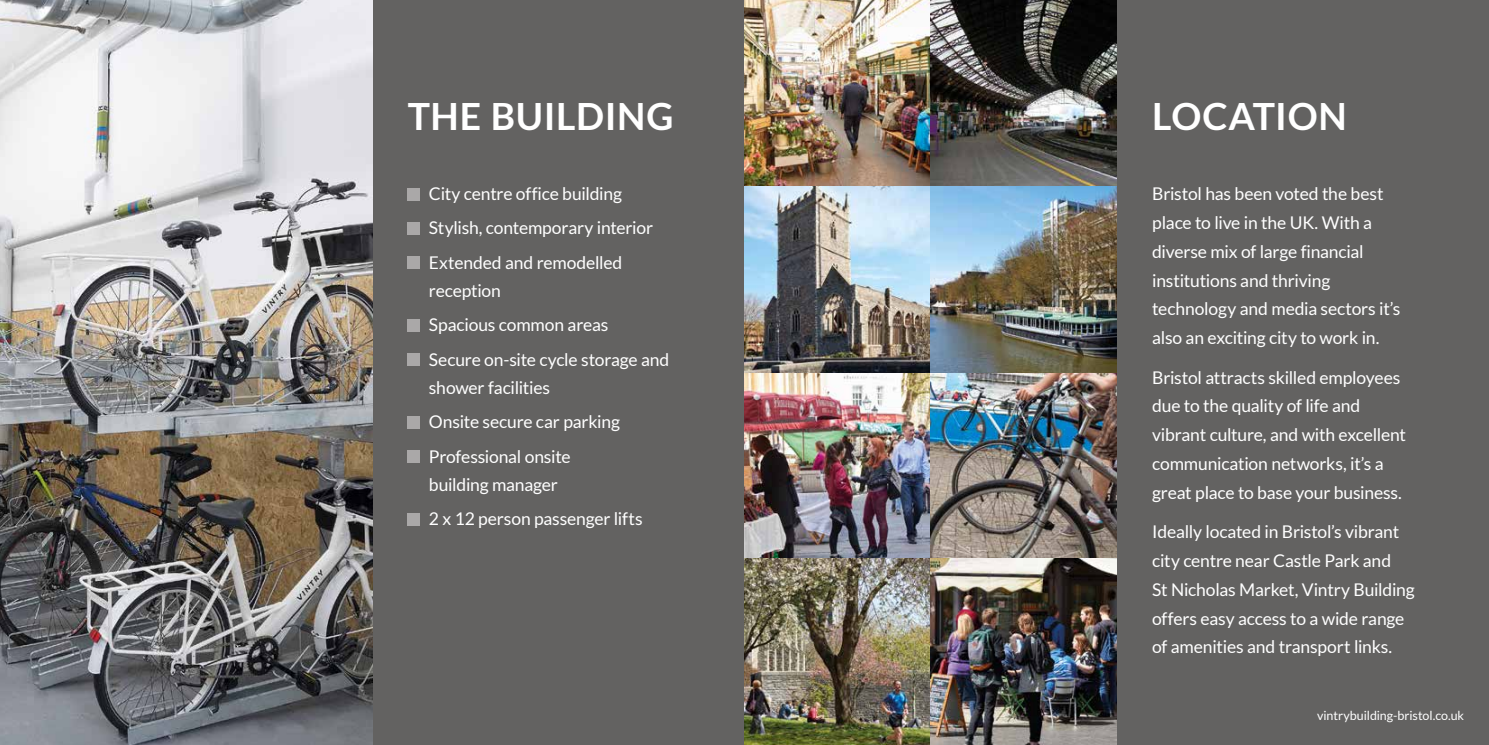
<style>
.page{position:relative;width:1489px;height:745px;background:#fff}
.page>*{position:absolute;margin:0;border:0;box-sizing:border-box;transform-origin:0 0}
.t1{font:700 37.5px "Lato";letter-spacing:.015em;color:#fff}
.t2{font:17.5px/28.8px "Lato";letter-spacing:-.01em;color:#fff}
.t3{font:12.5px "Lato";letter-spacing:-.005em;color:#fff}
</style>
<div class="page">
<div style="left:363px;top:0;width:1125px;height:744px;background:#636261"></div>
<div style="left:407px;top:188px;width:13px;height:12px;background:#aaa8a8"></div>
<div style="left:407px;top:222px;width:13px;height:12px;background:#aaa8a8"></div>
<div style="left:407px;top:256px;width:13px;height:12px;background:#aaa8a8"></div>
<div style="left:407px;top:319px;width:13px;height:12px;background:#aaa8a8"></div>
<div style="left:407px;top:353px;width:13px;height:12px;background:#aaa8a8"></div>
<div style="left:407px;top:416px;width:13px;height:12px;background:#aaa8a8"></div>
<div style="left:407px;top:450px;width:13px;height:12px;background:#aaa8a8"></div>
<div style="left:407px;top:512px;width:13px;height:13px;background:#aaa8a8"></div>
<img style="left:0;top:0;width:372px;height:744px">
<img style="left:744px;top:372px;width:186px;height:186px">
<img style="left:744px;top:0;width:186px;height:186px">
<img style="left:744px;top:558px;width:186px;height:186px">
<img style="left:744px;top:186px;width:186px;height:186px">
<img style="left:930px;top:372px;width:186px;height:186px">
<img style="left:930px;top:0;width:186px;height:186px">
<img style="left:930px;top:558px;width:186px;height:186px">
<img style="left:930px;top:186px;width:186px;height:186px">
<h1 class="t1" style="left:407px;top:94px;width:267px">THE BUILDING</h1>
<h1 class="t1" style="left:1152px;top:94px;width:196px">LOCATION</h1>
<p class="t2" style="left:429px;top:177px;width:226px;line-height:34.1px">City centre office building<br>Stylish, contemporary interior<br>Extended and remodelled</p>
<p class="t2" style="left:429px;top:273px;width:242px;line-height:34.1px">reception<br>Spacious common areas<br>Secure on-site cycle storage and</p>
<p class="t2" style="left:429px;top:370px;width:192px;line-height:34.1px">shower facilities<br>Onsite secure car parking<br>Professional onsite</p>
<p class="t2" style="left:429px;top:467px;width:215px;line-height:34px">building manager<br>2 x 12 person passenger lifts</p>
<p class="t2" style="left:1152px;top:179px;width:250px">Bristol has been voted the best place to live in the UK. With a diverse mix of large financial institutions and thriving technology and media sectors it’s also an exciting city to work in.</p>
<p class="t2" style="left:1152px;top:362px;width:255px">Bristol attracts skilled employees due to the quality of life and vibrant culture, and with excellent communication networks, it’s a great place to base your business.</p>
<p class="t2" style="left:1152px;top:517px;width:264px">Ideally located in Bristol’s vibrant city centre near Castle Park and<br>St Nicholas Market, Vintry Building offers easy access to a wide range of amenities and transport links.</p>
<p class="t3" style="left:1316px;top:707px;width:149px">vintrybuilding-bristol.co.uk</p>
</div>
